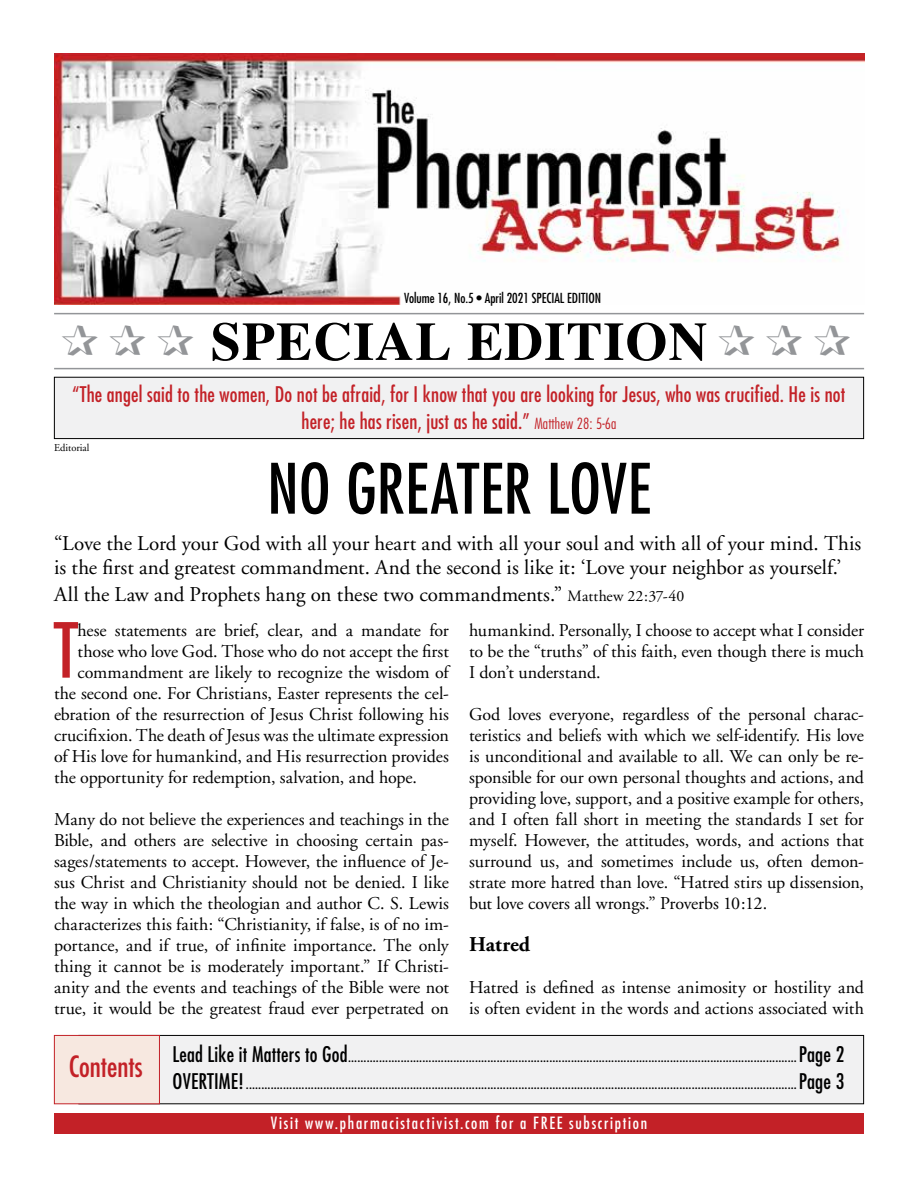
<style>
.page{position:relative;width:918px;height:1188px;background:#fff}
.page>*{position:absolute;margin:0;border:0;box-sizing:border-box;transform-origin:0 0}
.t1{font:condensed 73.65px "Futura";color:#c32127}
.t2{font:condensed 67.5px "Futura";color:#000}
.t3{font:700 54px "Times";letter-spacing:.02em;color:#000}
.t4{font:condensed 28.5px "Futura";color:#c32127}
.t5{font:21px/24px "Adobe Garamond";color:#000}
.t6{font:condensed 21px/27px "Futura";letter-spacing:.01em;color:#c32127;text-align:center}
.t7{font:700 21px "Adobe Garamond";color:#000}
.t8{font:18px/21px "Adobe Garamond";letter-spacing:-.005em;color:#000;text-align:justify}
.t9{font:condensed 16.5px "Futura";letter-spacing:.105em;color:#fff}
.t10{font:condensed 15px/27px "Futura";color:#000;scale:.96 1}
.t11{font:condensed 13.5px "Futura";color:#000}
.t12{font:10.5px "Adobe Garamond";color:#000}
.s1{color:#939598}
.s2{font-weight:300;font-size:15px}
.s3{font-size:15.75px}
.s4{font-size:21px}
</style>
<div class="page">
<div style="left:54px;top:1114px;width:810px;height:20px;background:#c32127"></div>
<img style="left:54px;top:54px;width:811px;height:250px">
<div style="left:54px;top:376px;width:810px;height:63px;background:#f1f1f2"></div>
<hr style="left:54px;top:368px;width:810px;height:1px;background:#939598">
<hr style="left:54px;top:313px;width:810px;height:1px;background:#939598">
<div style="left:160px;top:1035px;width:704px;height:70px;background:#f1f1f2"></div>
<div style="left:54px;top:1035px;width:106px;height:70px;background:#f7e8e0"></div>
<p class="t11" style="left:404px;top:290px;width:199px">Volume 16, No.5 • April 2021 SPECIAL EDITION</p>
<h3 class="t3" style="left:60px;top:309px;width:793px"><span class="s1">✰</span> <span class="s1">✰</span> <span class="s1">✰</span> SPECIAL EDITION <span class="s1">✰</span> <span class="s1">✰</span> <span class="s1">✰</span></h3>
<p class="t6" style="left:73px;top:381px;width:774px">“The angel said to the women, Do not be afraid, for I know that you are looking for Jesus, who was crucified. He is not here; he has risen, just as he said.” <span class="s2">Matthew 28: 5-6a</span></p>
<p class="t12" style="left:54px;top:442px;width:37px">Editorial</p>
<h2 class="t2" style="left:267px;top:448px;width:385px">NO GREATER LOVE</h2>
<p class="t5" style="left:54px;top:532px;width:809px">“Love the Lord your God with all your heart and with all your soul and with all of your mind. This is the first and greatest commandment. And the second is like it: ‘Love your neighbor as yourself.’</p>
<p class="t5" style="left:54px;top:583px;width:632px">All the Law and Prophets hang on these two commandments.” <span class="s3">Matthew 22:37-40</span></p>
<h1 class="t1" style="left:54px;top:606px;width:25px">T</h1>
<p class="t8" style="left:78px;top:620px;width:373px">hese statements are brief, clear, and a mandate for</p>
<p class="t8" style="left:78px;top:641px;width:373px">those who love God. Those who do not accept the first</p>
<p class="t8" style="left:78px;top:662px;width:373px">commandment are likely to recognize the wisdom of</p>
<p class="t8" style="left:54px;top:683px;width:396px">the second one. For Christians, Easter represents the cel-</p>
<p class="t8" style="left:54px;top:704px;width:396px">ebration of the resurrection of Jesus Christ following his</p>
<p class="t8" style="left:54px;top:725px;width:396px">crucifixion. The death of Jesus was the ultimate expression</p>
<p class="t8" style="left:54px;top:746px;width:396px">of His love for humankind, and His resurrection provides</p>
<p class="t8" style="left:54px;top:767px;width:365px">the opportunity for redemption, salvation, and hope.</p>
<p class="t8" style="left:54px;top:809px;width:396px">Many do not believe the experiences and teachings in the Bible, and others are selective in choosing certain pas&shy;sages/statements to accept. However, the influence of Je&shy;sus Christ and Christianity should not be denied. I like the way in which the theologian and author C. S. Lewis characterizes this faith: “Christianity, if false, is of no im&shy;portance, and if true, of infinite importance. The only thing it cannot be is moderately important.” If Christi&shy;anity and the events and teachings of the Bible were not true, it would be the greatest fraud ever perpetrated on</p>
<p class="t8" style="left:469px;top:620px;width:396px">humankind. Personally, I choose to accept what I consider to be the “truths” of this faith, even though there is much I don’t understand.</p>
<p class="t8" style="left:469px;top:704px;width:396px">God loves everyone, regardless of the personal charac&shy;teristics and beliefs with which we self-identify. His love is unconditional and available to all. We can only be re&shy;sponsible for our own personal thoughts and actions, and providing love, support, and a positive example for others, and I often fall short in meeting the standards I set for myself. However, the attitudes, words, and actions that surround us, and sometimes include us, often demon&shy;strate more hatred than love. “Hatred stirs up dissension, but love covers all wrongs.” Proverbs 10:12.</p>
<p class="t7" style="left:469px;top:933px;width:63px">Hatred</p>
<p class="t8" style="left:469px;top:977px;width:396px">Hatred is defined as intense animosity or hostility and is often evident in the words and actions associated with</p>
<h3 class="t4" style="left:69px;top:1049px;width:76px">Contents</h3>
<p class="t10" style="left:172px;top:1043px;width:702px"><span class="s4">Lead Like it Matters to God</span>.................................................................................................................................................<span class="s4">Page 2<br>OVERTIME!</span>..................................................................................................................................................................................<span class="s4">Page 3</span></p>
<p class="t9" style="left:271px;top:1113px;width:378px">Visit www.pharmacistactivist.com for a FREE subscription</p>
</div>
